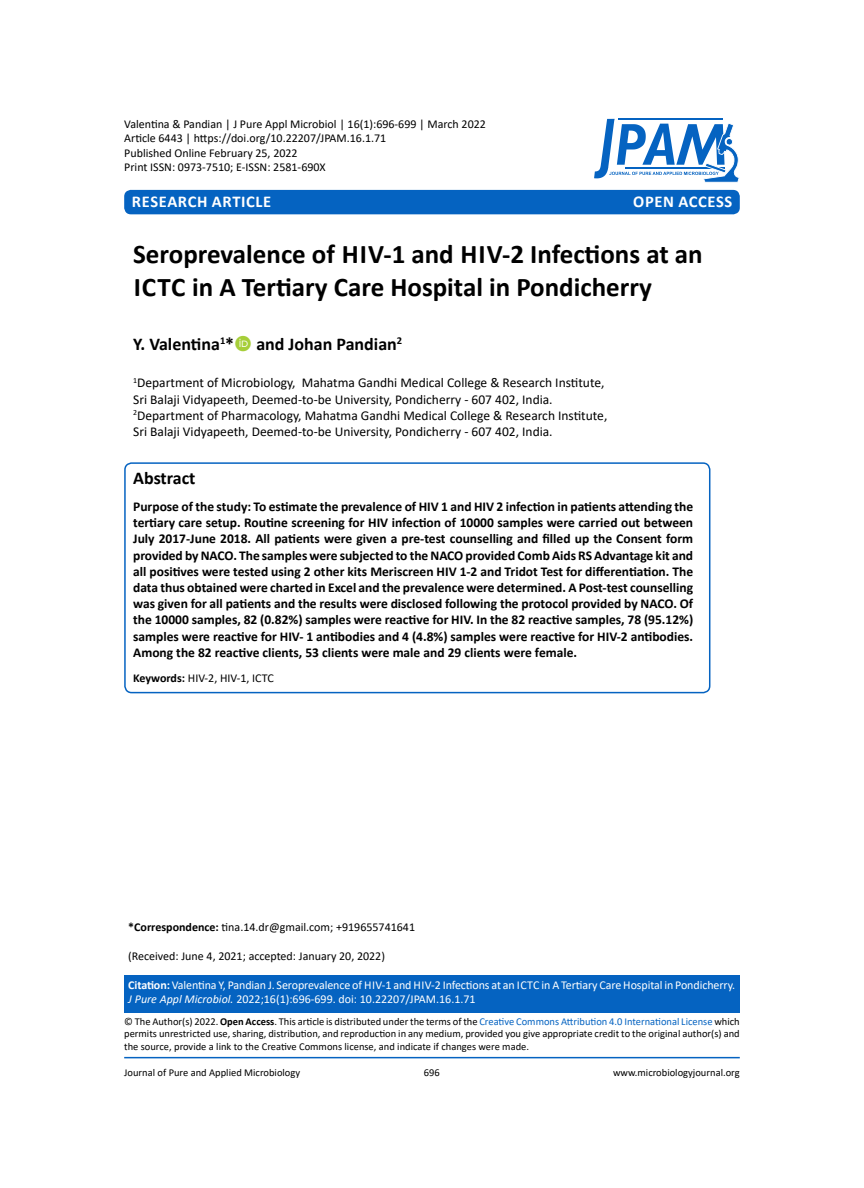
<style>
.page{position:relative;width:864px;height:1188px;background:#fff}
.page>*{position:absolute;margin:0;border:0;box-sizing:border-box;transform-origin:0 0}
.t1{font:700 27px/32.4px "Calibri";color:#000}
.t2{font:700 18px "Calibri";color:#000}
.t3{font:700 16.5px "Calibri";letter-spacing:.04em;color:#fff}
.t4{font:700 13.5px/16.2px "Calibri";color:#000;text-align:justify}
.t5{font:13.5px/16.2px "Calibri";color:#000}
.t6{font:12px/14.4px "Calibri";color:#000}
.t7{font:12px/14.4px "Calibri";letter-spacing:-.01em;color:#fff}
.t8{font:10.5px/12.6px "Calibri";color:#000;text-align:justify}
.s1{font-weight:700}
.s2{font-style:italic}
.s3{color:#0563c1}
</style>
<div class="page">
<div style="left:124px;top:975px;width:616px;height:38px;background:#0563c1"></div>
<hr style="left:124px;top:1057px;width:616px;height:1px;background:#0563c1">
<div style="left:124px;top:190px;width:616px;height:24px;background:#0563c1;border-radius:7px"></div>
<svg style="left:594px;top:119px;width:145px;height:64px"></svg>
<div style="left:124px;top:462px;width:586px;height:231px;border:2px solid #0563c1;border-radius:7px"></div>
<p class="t6" style="left:124px;top:116px;width:363px">Valentina &amp; Pandian | J Pure Appl Microbiol | 16(1):696-699 | March 2022<br>Article 6443 | https://doi.org/10.22207/JPAM.16.1.71<br>Published Online February 25, 2022<br>Print ISSN: 0973-7510; E-ISSN: 2581-690X</p>
<p class="t3" style="left:132px;top:189px;width:141px">Research Article</p>
<p class="t3" style="left:633px;top:189px;width:84px">OPEN ACCESS</p>
<h1 class="t1" style="left:133px;top:238px;width:571px">Seroprevalence of H iv-1 and H iv-2 Infections at an<br>Ictc in A Tertiary Care Hospital in Pondicherry</h1>
<h2 class="t2" style="left:133px;top:331px;width:271px">Y. Valentina<sup>1</sup>* and Johan Pandian<sup>2</sup></h2>
<p class="t5" style="left:133px;top:375px;width:476px"><sup>1</sup>Department of Microbiology, Mahatma Gandhi Medical College &amp; Research I nstitute, Sri Balaji Vidyapeeth, Deemed-to-be University, Pondicherry - 607 402, I ndia.<br><sup>2</sup>Department of Pharmacology, Mahatma Gandhi Medical College &amp; Research I nstitute, Sri Balaji Vidyapeeth, Deemed-to-be University, Pondicherry - 607 402, I ndia.</p>
<h2 class="t2" style="left:133px;top:466px;width:64px">Abstract</h2>
<p class="t4" style="left:133px;top:498px;width:562px">Purpose of the study: To estimate the prevalence of HIV 1 and HIV 2 infection in patients attending the tertiary care setup. Routine screening for HIV infection of 10000 samples were carried out between July 2017-June 2018. All patients were given a pre-test counselling and filled up the Consent form provided by NACO. The samples were subjected to the NACO provided Comb Aids RS Advantage kit and all positives were tested using 2 other kits Meriscreen HIV 1-2 and Tridot Test for differentiation. The data thus obtained were charted in Excel and the prevalence were determined. A Post-test counselling was given for all patients and the results were disclosed following the protocol provided by NACO. Of the 10000 samples, 82 (0.82%) samples were reactive for HIV. In the 82 reactive samples, 78 (95.12%) samples were reactive for HIV- 1 antibodies and 4 (4.8%) samples were reactive for HIV-2 antibodies.<br>Among the 82 reactive clients, 53 clients were male and 29 clients were female.</p>
<p class="t6" style="left:133px;top:670px;width:142px"><span class="s1">Keywords:</span> HIV-2, HIV-1, I CTC</p>
<p class="t6" style="left:128px;top:920px;width:288px"><span class="s1">*Correspondence:</span> tina.14.dr@gmail.com; +919655741641</p>
<p class="t6" style="left:128px;top:949px;width:258px">(Received: June 4, 2021; accepted: January 20, 2022)</p>
<p class="t7" style="left:128px;top:977px;width:608px"><span class="s1">Citation:</span> Valentina Y, Pandian J. Seroprevalence of Hiv-1 and Hiv-2 I nfections at an Ictc in A Tertiary Care Hospital in Pondicherry.<br><span class="s2">J Pure Appl Microbiol.</span> 2022;16(1):696-699. doi: 10.22207/JPAM.16.1.71</p>
<p class="t8" style="left:124px;top:1015px;width:617px">© The Author(s) 2022. <span class="s1">Open Access</span>. This article is distributed under the terms of the <span class="s3">Creative Commons Attribution 4.0 I nternational License</span> which permits unrestricted use, sharing, distribution, and reproduction in any medium, provided you give appropriate credit to the original author(s) and the source, provide a link to the Creative Commons license, and indicate if changes were made.</p>
<p class="t8" style="left:124px;top:1066px;width:177px">Journal of Pure and Applied Microbiology</p>
<p class="t8" style="left:424px;top:1066px;width:17px">696</p>
<p class="t8" style="left:613px;top:1066px;width:128px">www.microbiologyjournal.org</p>
</div>
